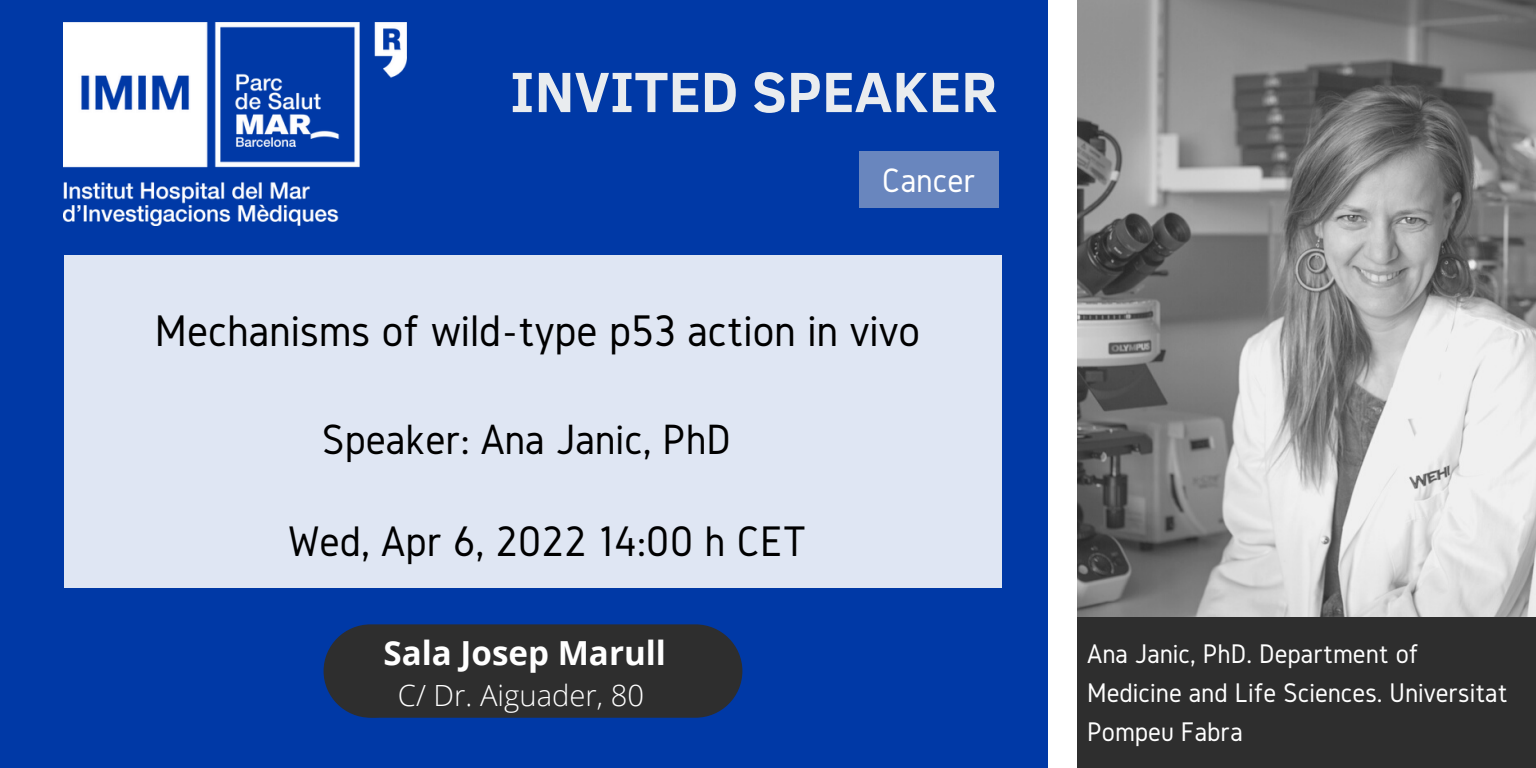
<style>
.page{position:relative;width:1536px;height:768px;background:#0039a6}
.page>*{position:absolute;margin:0;border:0;box-sizing:border-box;transform-origin:0 0}
.t1{font:700 58px "Clear Sans";color:#e9ecef}
.t2{font:46px "Gidole";color:#000}
.t3{font:44.4px "Gidole";color:#000}
.t4{font:44px "Gidole";color:#000}
.t5{font:35.2px "Gidole";color:#fff}
.t6{font:700 33.2px "Open Sans";color:#fff}
.t7{font:300 29.2px "Open Sans";color:#fff}
.t8{font:28px/39px "Gidole";color:#fff}
</style>
<div class="page">
<div style="left:64px;top:255px;width:937px;height:333px;background:#dfe6f3"></div>
<img style="left:1078px;top:0;width:458px;height:617px">
<div style="left:1063px;top:617px;width:473px;height:151px;background:#2e2e2e"></div>
<div style="left:1049px;top:0;width:28px;height:768px;background:#fff"></div>
<div style="left:859px;top:151px;width:140px;height:57px;background:#6986be"></div>
<div style="left:324px;top:624px;width:418px;height:94px;background:#2e2e2e;border-radius:47px"></div>
<img style="left:331px;top:631px;width:17px;height:81px">
<img style="left:63px;top:23px;width:344px;height:202px">
<div style="left:328px;top:627px;width:90px;height:90px;background:#2e2e2e;border-radius:50%"></div>
<p class="t1" style="left:510px;top:50px;width:489px">INVITED SPEAKER</p>
<p class="t5" style="left:882px;top:161px;width:95px">Cancer</p>
<p class="t2" style="left:155px;top:306px;width:767px">Mechanisms of wild-type p53 action in vivo</p>
<p class="t4" style="left:322px;top:415px;width:410px">Speaker: Ana Janic, PhD</p>
<p class="t3" style="left:288px;top:517px;width:520px">Wed, Apr 6, 2022 14:00 h CET</p>
<p class="t6" style="left:383px;top:630px;width:284px">Sala Josep Marull</p>
<p class="t7" style="left:398px;top:674px;width:248px">C/ Dr. Aiguader, 80</p>
<p class="t8" style="left:1087px;top:633px;width:422px">Ana Janic, PhD. Department of<br>Medicine and Life Sciences. Universitat<br>Pompeu Fabra</p>
</div>
